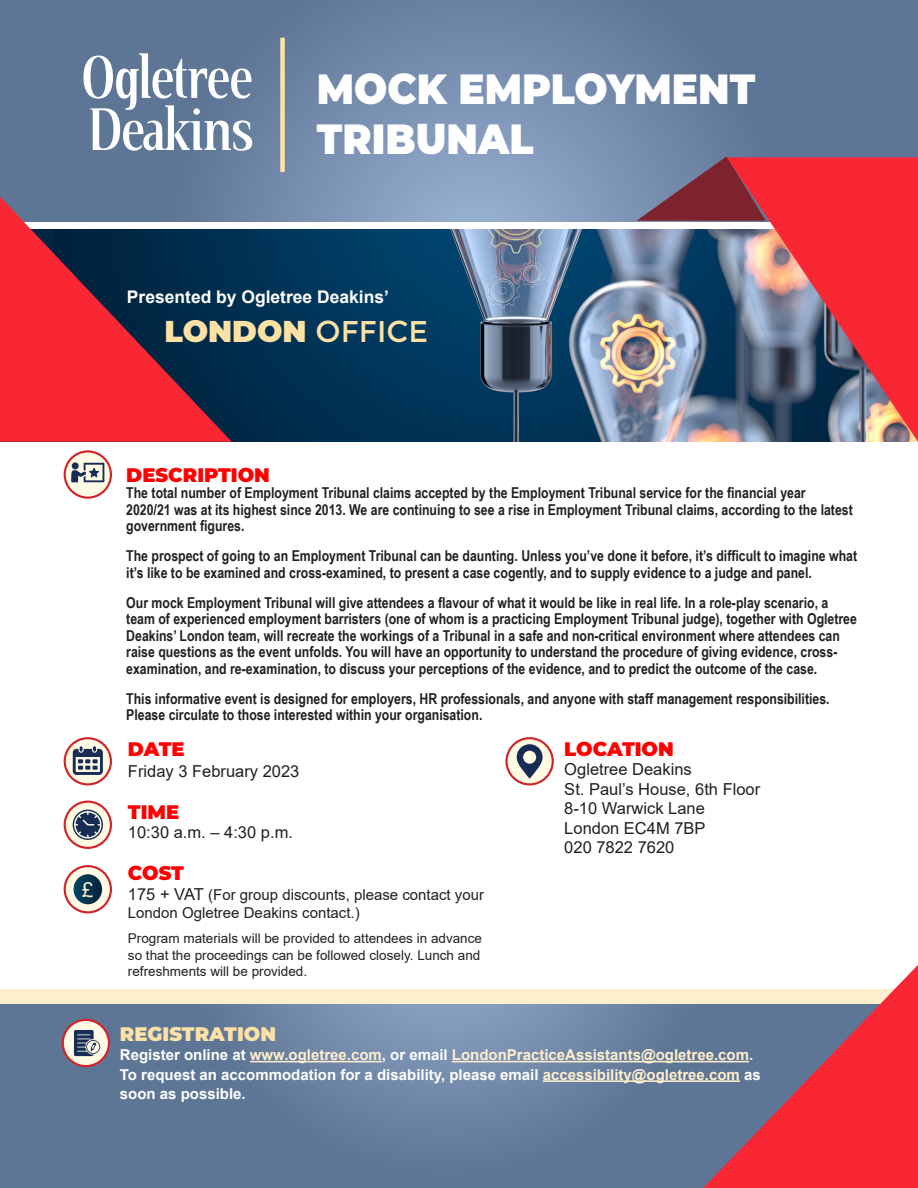
<style>
.page{position:relative;width:918px;height:1188px;background:#fff}
.page>*{position:absolute;margin:0;border:0;box-sizing:border-box;transform-origin:0 0}
.t1{font:900 42px/50.4px "Montserrat";color:#fff;scale:.93 1}
.t2{font:900 30px "Montserrat";color:#fee1a4}
.t3{font:20.4px "Arial";color:#ffeecd}
.t4{font:900 19.5px "Montserrat";color:#f00}
.t5{font:900 19.5px "Montserrat";color:#fee1a4}
.t6{font:700 17.4px "Arial";color:#fff}
.t7{font:16.5px "Arial";color:#231f20}
.t8{font:700 15px/16.5px "Arial Narrow";color:#231f20}
.t9{font:700 15px/19.5px "Arial";color:#fff}
.t10{font:15px/18px "Arial";color:#231f20}
.t11{font:13.5px/16.5px "Arial";color:#231f20}
.s1{font-weight:400}
.s2{font-size:16.5px}
.s3{color:#ffeecd}
</style>
<div class="page">
<svg style="left:0;top:0;width:918px;height:221px;background:#6c83a4"></svg>
<svg style="left:637px;top:156px;width:129px;height:65px;background:#77566c"></svg>
<img style="left:232px;top:230px;width:495px;height:212px">
<svg style="left:0;top:197px;width:232px;height:245px;background:#8c3449"></svg>
<svg style="left:727px;top:157px;width:191px;height:285px;background:#b44d5c"></svg>
<svg style="left:83px;top:53px;width:169px;height:98px"></svg>
<div style="left:193px;top:108px;width:7px;height:7px;background:#fff;border-radius:50%"></div>
<div style="left:280px;top:38px;width:5px;height:134px;background:#fee1a4"></div>
<div style="left:0;top:989px;width:918px;height:26px;background:#ffeecd"></div>
<svg style="left:0;top:1004px;width:703px;height:184px;background:#657d9c"></svg>
<svg style="left:703px;top:965px;width:215px;height:223px"></svg>
<svg style="left:63px;top:1020px;width:46px;height:46px"></svg>
<div style="left:62px;top:1019px;width:48px;height:48px;border:2px solid #d1232a;border-radius:50%"></div>
<svg style="left:74px;top:1030px;width:26px;height:26px"></svg>
<hr style="left:250px;top:1061px;width:132px;height:1px;background:#ffeecd">
<hr style="left:452px;top:1061px;width:297px;height:1px;background:#ffeecd">
<hr style="left:543px;top:1080px;width:197px;height:2px;background:#ffeecd">
<svg style="left:507px;top:738px;width:46px;height:46px"></svg>
<div style="left:505px;top:737px;width:49px;height:49px;border:2px solid #d1232a;border-radius:50%"></div>
<svg style="left:517px;top:744px;width:26px;height:34px"></svg>
<svg style="left:65px;top:738px;width:46px;height:46px"></svg>
<div style="left:64px;top:737px;width:48px;height:49px;border:2px solid #d1232a;border-radius:50%"></div>
<svg style="left:73px;top:746px;width:30px;height:29px"></svg>
<svg style="left:65px;top:802px;width:46px;height:46px"></svg>
<div style="left:64px;top:801px;width:48px;height:48px;border:2px solid #d1232a;border-radius:50%"></div>
<svg style="left:73px;top:810px;width:30px;height:30px"></svg>
<svg style="left:65px;top:451px;width:46px;height:47px"></svg>
<div style="left:64px;top:450px;width:48px;height:49px;border:2px solid #d1232a;border-radius:50%"></div>
<svg style="left:71px;top:463px;width:33px;height:19px"></svg>
<svg style="left:65px;top:866px;width:46px;height:46px"></svg>
<div style="left:64px;top:865px;width:48px;height:48px;border:2px solid #d1232a;border-radius:50%"></div>
<svg style="left:74px;top:874px;width:28px;height:30px"></svg>
<p class="t1" style="left:317px;top:61px;width:473px">MOCK EMPLOYMENT<br>TRIBUNAL</p>
<p class="t6" style="left:127px;top:285px;width:264px">Presented by Ogletree Deakins’</p>
<p class="t2" style="left:164px;top:309px;width:265px">LONDON <span class="s1">OFFICE</span></p>
<p class="t3" style="left:82px;top:876px;width:13px">£</p>
<p class="t4" style="left:126px;top:460px;width:145px">DESCRIPTION</p>
<p class="t8" style="left:126px;top:484px;width:728px">The total number of Employment Tribunal claims accepted by the Employment Tribunal service for the financial year<br>2020/21 was at its highest since 2013. We are continuing to see a rise in Employment Tribunal claims, according to the latest government figures.</p>
<p class="t8" style="left:126px;top:547px;width:732px">The prospect of going to an Employment Tribunal can be daunting. Unless you’ve done it before, it’s difficult to imagine what it’s like to be examined and cross-examined, to present a case cogently, and to supply evidence to a judge and panel.</p>
<p class="t8" style="left:126px;top:594px;width:732px">Our mock Employment Tribunal will give attendees a flavour of what it would be like in real life. In a role-play scenario, a team of experienced employment barristers (one of whom is a practicing Employment Tribunal judge), together with Ogletree Deakins’ London team, will recreate the workings of a Tribunal in a safe and non-critical environment where attendees can raise questions as the event unfolds. You will have an opportunity to understand the procedure of giving evidence, cross&shy;examination, and re-examination, to discuss your perceptions of the evidence, and to predict the outcome of the case.</p>
<p class="t8" style="left:126px;top:690px;width:705px">This informative event is designed for employers, HR professionals, and anyone with staff management responsibilities.<br>Please circulate to those interested within your organisation.</p>
<p class="t4" style="left:128px;top:734px;width:58px">DATE</p>
<p class="t7" style="left:128px;top:760px;width:173px">Friday 3 February 2023</p>
<p class="t4" style="left:128px;top:797px;width:53px">TIME</p>
<p class="t7" style="left:128px;top:821px;width:167px">10:30 a.m. – 4:30 p.m.</p>
<p class="t4" style="left:128px;top:859px;width:58px">COST</p>
<p class="t10" style="left:128px;top:886px;width:358px"><span class="s2">175 + VAT</span> (For group discounts, please contact your<br>London Ogletree Deakins contact.)</p>
<p class="t11" style="left:128px;top:930px;width:356px">Program materials will be provided to attendees in advance so that the proceedings can be followed closely. Lunch and refreshments will be provided.</p>
<p class="t4" style="left:564px;top:734px;width:111px">LOCATION</p>
<p class="t7" style="left:564px;top:758px;width:129px">Ogletree Deakins</p>
<p class="t7" style="left:564px;top:778px;width:197px">St. Paul’s House, 6th Floor</p>
<p class="t7" style="left:564px;top:797px;width:142px">8-10 Warwick Lane</p>
<p class="t7" style="left:564px;top:817px;width:143px">London EC4M 7BP</p>
<p class="t7" style="left:564px;top:836px;width:112px">020 7822 7620</p>
<p class="t5" style="left:120px;top:1019px;width:158px">REGISTRATION</p>
<p class="t9" style="left:120px;top:1045px;width:642px">Register online at <span class="s3">www.ogletree.com</span>, or email <span class="s3">LondonPracticeAssistants@ogletree.com</span>.<br>To request an accommodation for a disability, please email <span class="s3">accessibility@ogletree.com</span> as soon as possible.</p>
</div>
